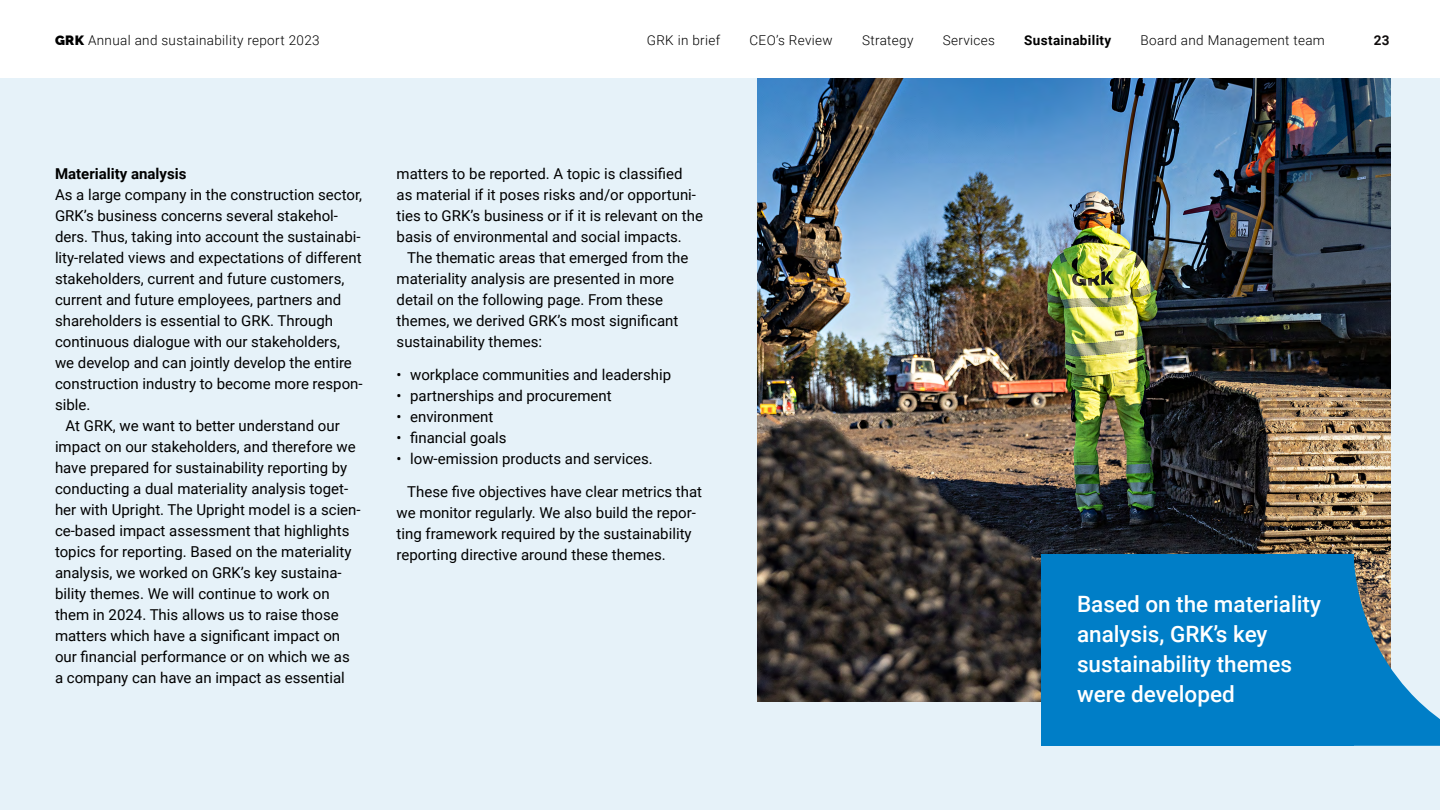
<style>
.page{position:relative;width:1440px;height:810px;background:#fff}
.page>*{position:absolute;margin:0;border:0;box-sizing:border-box;transform-origin:0 0}
.t1{font:500 22.5px/30px "Roboto";color:#fff}
.t2{font:15px/21px "Roboto";color:#000}
.t3{font:700 15px "Roboto";color:#000}
.t4{font:300 13.5px "Roboto";letter-spacing:.025em;color:#000}
.t5{font:700 13.5px "Roboto";letter-spacing:.025em;color:#000}
.t6{font:700 13.5px "Roboto";color:#0f0c0c}
.s1{font-family:"Raleway";font-weight:900}
</style>
<div class="page">
<div style="left:0;top:79px;width:1440px;height:731px;background:#e6f2f9"></div>
<img style="left:758px;top:79px;width:632px;height:623px">
<div style="left:1041px;top:554px;width:313px;height:192px;background:#007ec7"></div>
<svg style="left:1354px;top:554px;width:86px;height:192px"></svg>
<p class="t4" style="left:55px;top:31px;width:266px"><span class="s1">GRK</span> Annual and sustainability report 2023</p>
<p class="t4" style="left:647px;top:31px;width:75px">GRK in brief</p>
<p class="t4" style="left:750px;top:31px;width:85px">CEO’s Review</p>
<p class="t4" style="left:862px;top:31px;width:53px">Strategy</p>
<p class="t4" style="left:943px;top:31px;width:54px">Services</p>
<p class="t5" style="left:1024px;top:31px;width:89px">Sustainability</p>
<p class="t4" style="left:1141px;top:31px;width:186px">Board and Management team</p>
<p class="t6" style="left:1374px;top:31px;width:17px">23</p>
<p class="t3" style="left:55px;top:164px;width:133px">Materiality analysis</p>
<p class="t2" style="left:55px;top:184px;width:309px">As a large company in the construction sector,</p>
<p class="t2" style="left:55px;top:205px;width:285px">GRK’s business concerns several stakehol-</p>
<p class="t2" style="left:55px;top:226px;width:307px">ders. Thus, taking into account the sustainabi-</p>
<p class="t2" style="left:55px;top:247px;width:308px">lity-related views and expectations of different</p>
<p class="t2" style="left:55px;top:268px;width:291px">stakeholders, current and future customers,</p>
<p class="t2" style="left:55px;top:289px;width:288px">current and future employees, partners and</p>
<p class="t2" style="left:55px;top:310px;width:280px">shareholders is essential to GRK. Through</p>
<p class="t2" style="left:55px;top:331px;width:287px">continuous dialogue with our stakeholders,</p>
<p class="t2" style="left:55px;top:352px;width:298px">we develop and can jointly develop the entire</p>
<p class="t2" style="left:55px;top:373px;width:309px">construction industry to become more respon-</p>
<p class="t2" style="left:55px;top:394px;width:37px">sible.</p>
<p class="t2" style="left:66px;top:415px;width:276px">At GRK, we want to better understand our</p>
<p class="t2" style="left:55px;top:436px;width:302px">impact on our stakeholders, and therefore we</p>
<p class="t2" style="left:55px;top:457px;width:294px">have prepared for sustainability reporting by</p>
<p class="t2" style="left:55px;top:478px;width:295px">conducting a dual materiality analysis toget-</p>
<p class="t2" style="left:55px;top:499px;width:307px">her with Upright. The Upright model is a scien-</p>
<p class="t2" style="left:55px;top:520px;width:296px">ce-based impact assessment that highlights</p>
<p class="t2" style="left:55px;top:541px;width:298px">topics for reporting. Based on the materiality</p>
<p class="t2" style="left:55px;top:562px;width:288px">analysis, we worked on GRK’s key sustaina-</p>
<p class="t2" style="left:55px;top:583px;width:276px">bility themes. We will continue to work on</p>
<p class="t2" style="left:55px;top:604px;width:285px">them in 2024. This allows us to raise those</p>
<p class="t2" style="left:55px;top:625px;width:287px">matters which have a significant impact on</p>
<p class="t2" style="left:55px;top:646px;width:296px">our financial performance or on which we as</p>
<p class="t2" style="left:55px;top:667px;width:291px">a company can have an impact as essential</p>
<p class="t2" style="left:397px;top:163px;width:308px">matters to be reported. A topic is classified<br>as material if it poses risks and/or opportuni&shy;ties to GRK’s business or if it is relevant on the basis of environmental and social impacts.</p>
<p class="t2" style="left:397px;top:247px;width:293px;text-indent:11px">The thematic areas that emerged from the materiality analysis are presented in more detail on the following page. From these themes, we derived GRK’s most significant sustainability themes:</p>
<p class="t2" style="left:397px;top:363px;width:276px">• workplace communities and leadership</p>
<p class="t2" style="left:397px;top:384px;width:217px">• partnerships and procurement</p>
<p class="t2" style="left:397px;top:405px;width:98px">• environment</p>
<p class="t2" style="left:397px;top:426px;width:112px">• financial goals</p>
<p class="t2" style="left:397px;top:447px;width:258px">• low-emission products and services.</p>
<p class="t2" style="left:397px;top:481px;width:307px;text-indent:11px">These five objectives have clear metrics that we monitor regularly. We also build the repor&shy;ting framework required by the sustainability reporting directive around these themes.</p>
<h1 class="t1" style="left:1077px;top:588px;width:246px">Based on the materiality analysis, GRK’s key sustainability themes were developed</h1>
</div>
